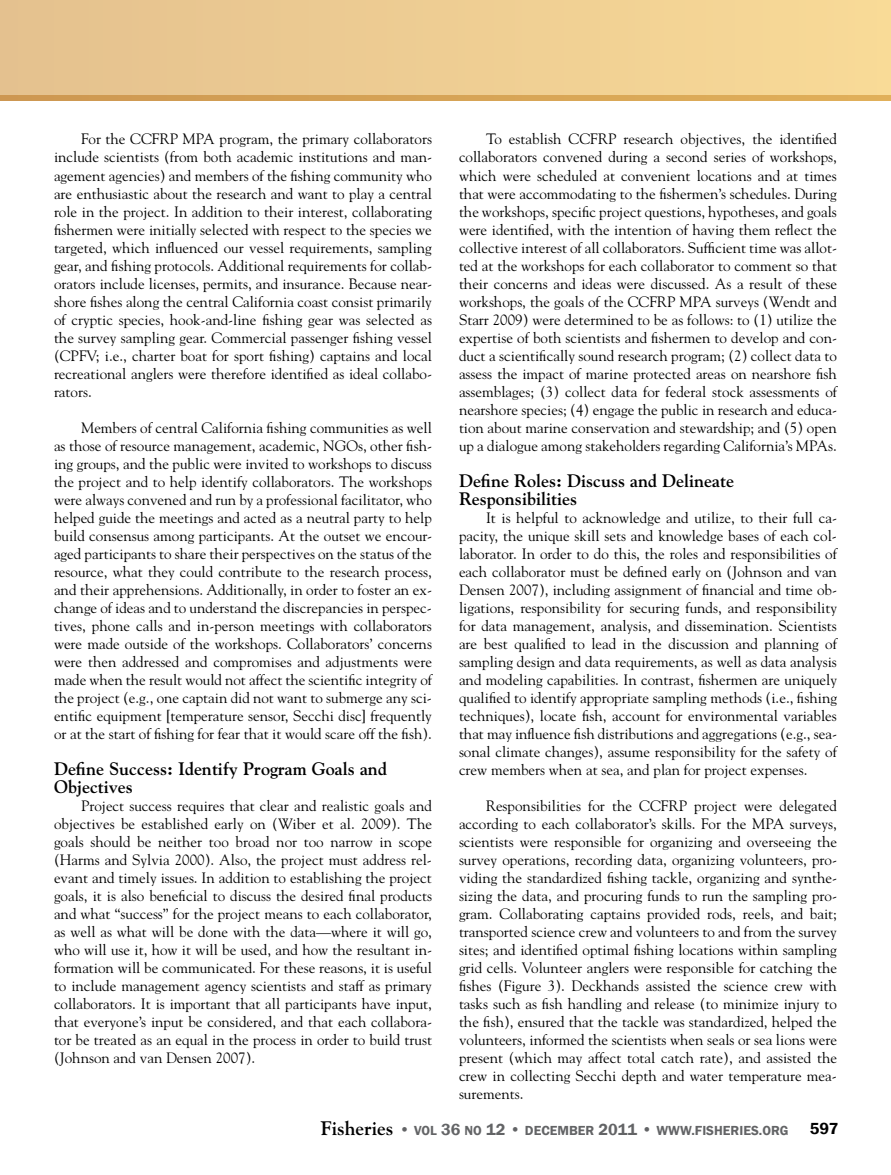
<style>
.page{position:relative;width:891px;height:1175px;background:#fff}
.page>*{position:absolute;margin:0;border:0;box-sizing:border-box;transform-origin:0 0}
.t1{font:700 18px/18px "Goudy";color:#000}
.t2{font:600 16.5px "Franklin Gothic";color:#000}
.t3{font:15px/18px "Goudy";color:#000;text-align:justify}
.t4{font:600 13.5px "Franklin Gothic";color:#636466}
.s1{font-family:"Goudy";font-weight:700;font-size:19.5px;color:#000}
.s2{font-size:16.5px}
</style>
<div class="page">
<svg style="left:0;top:0;width:891px;height:100px;background:#eccb8f"></svg>
<p class="t3" style="left:54px;top:130px;width:380px;text-indent:27px">For the CCFRP MPA program, the primary collaborators include scientists (from both academic institutions and man&shy;agement agencies) and members of the fishing community who are enthusiastic about the research and want to play a central role in the project. In addition to their interest, collaborating fishermen were initially selected with respect to the species we targeted, which influenced our vessel requirements, sampling gear, and fishing protocols. Additional requirements for collab&shy;orators include licenses, permits, and insurance. Because near&shy;shore fishes along the central California coast consist primarily of cryptic species, hook-and-line fishing gear was selected as the survey sampling gear. Commercial passenger fishing vessel (CPFV; i.e., charter boat for sport fishing) captains and local recreational anglers were therefore identified as ideal collabo&shy;rators.</p>
<p class="t3" style="left:54px;top:418px;width:380px;text-indent:27px">Members of central California fishing communities as well as those of resource management, academic, NGOs, other fish&shy;ing groups, and the public were invited to workshops to discuss the project and to help identify collaborators. The workshops were always convened and run by a professional facilitator, who helped guide the meetings and acted as a neutral party to help build consensus among participants. At the outset we encour&shy;aged participants to share their perspectives on the status of the resource, what they could contribute to the research process, and their apprehensions. Additionally, in order to foster an ex&shy;change of ideas and to understand the discrepancies in perspec&shy;tives, phone calls and in-person meetings with collaborators were made outside of the workshops. Collaborators’ concerns were then addressed and compromises and adjustments were made when the result would not affect the scientific integrity of the project (e.g., one captain did not want to submerge any sci&shy;entific equipment [temperature sensor, Secchi disc] frequently or at the start of fishing for fear that it would scare off the fish).</p>
<p class="t1" style="left:54px;top:759px;width:334px">Define Success: Identify Program Goals and<br>Objectives</p>
<p class="t3" style="left:54px;top:796px;width:380px;text-indent:27px">Project success requires that clear and realistic goals and objectives be established early on (Wiber et al. 2009). The goals should be neither too broad nor too narrow in scope (Harms and Sylvia 2000). Also, the project must address rel&shy;evant and timely issues. In addition to establishing the project goals, it is also beneficial to discuss the desired final products and what “success” for the project means to each collaborator, as well as what will be done with the data—where it will go, who will use it, how it will be used, and how the resultant in&shy;formation will be communicated. For these reasons, it is useful to include management agency scientists and staff as primary collaborators. It is important that all participants have input, that everyone’s input be considered, and that each collabora&shy;tor be treated as an equal in the process in order to build trust (Johnson and van Densen 2007).</p>
<p class="t3" style="left:459px;top:130px;width:380px;text-indent:27px">To establish CCFRP research objectives, the identified collaborators convened during a second series of workshops, which were scheduled at convenient locations and at times that were accommodating to the fishermen’s schedules. During the workshops, specific project questions, hypotheses, and goals were identified, with the intention of having them reflect the collective interest of all collaborators. Sufficient time was allot&shy;ted at the workshops for each collaborator to comment so that their concerns and ideas were discussed. As a result of these workshops, the goals of the CCFRP MPA surveys (Wendt and Starr 2009) were determined to be as follows: to (1) utilize the expertise of both scientists and fishermen to develop and con&shy;duct a scientifically sound research program; (2) collect data to assess the impact of marine protected areas on nearshore fish assemblages; (3) collect data for federal stock assessments of nearshore species; (4) engage the public in research and educa&shy;tion about marine conservation and stewardship; and (5) open up a dialogue among stakeholders regarding California’s MPAs.</p>
<p class="t1" style="left:459px;top:471px;width:277px">Define Roles: Discuss and Delineate<br>Responsibilities</p>
<p class="t3" style="left:459px;top:508px;width:380px;text-indent:27px">It is helpful to acknowledge and utilize, to their full ca&shy;pacity, the unique skill sets and knowledge bases of each col&shy;laborator. In order to do this, the roles and responsibilities of each collaborator must be defined early on (Johnson and van Densen 2007), including assignment of financial and time ob&shy;ligations, responsibility for securing funds, and responsibility for data management, analysis, and dissemination. Scientists are best qualified to lead in the discussion and planning of sampling design and data requirements, as well as data analysis and modeling capabilities. In contrast, fishermen are uniquely qualified to identify appropriate sampling methods (i.e., fishing techniques), locate fish, account for environmental variables that may influence fish distributions and aggregations (e.g., sea&shy;sonal climate changes), assume responsibility for the safety of crew members when at sea, and plan for project expenses.</p>
<p class="t3" style="left:459px;top:796px;width:380px;text-indent:27px">Responsibilities for the CCFRP project were delegated according to each collaborator’s skills. For the MPA surveys, scientists were responsible for organizing and overseeing the survey operations, recording data, organizing volunteers, pro&shy;viding the standardized fishing tackle, organizing and synthe&shy;sizing the data, and procuring funds to run the sampling pro&shy;gram. Collaborating captains provided rods, reels, and bait; transported science crew and volunteers to and from the survey sites; and identified optimal fishing locations within sampling grid cells. Volunteer anglers were responsible for catching the fishes (Figure 3). Deckhands assisted the science crew with tasks such as fish handling and release (to minimize injury to the fish), ensured that the tackle was standardized, helped the volunteers, informed the scientists when seals or sea lions were present (which may affect total catch rate), and assisted the crew in collecting Secchi depth and water temperature mea&shy;surements.</p>
<p class="t4" style="left:321px;top:1122px;width:469px"><span class="s1">Fisheries</span> <span class="s2">•</span> VOL <span class="s2">36</span> NO <span class="s2">12 •</span> DECEMBER <span class="s2">2011 •</span> WWW.FISHERIES.ORG</p>
<p class="t2" style="left:810px;top:1118px;width:30px">597</p>
</div>
